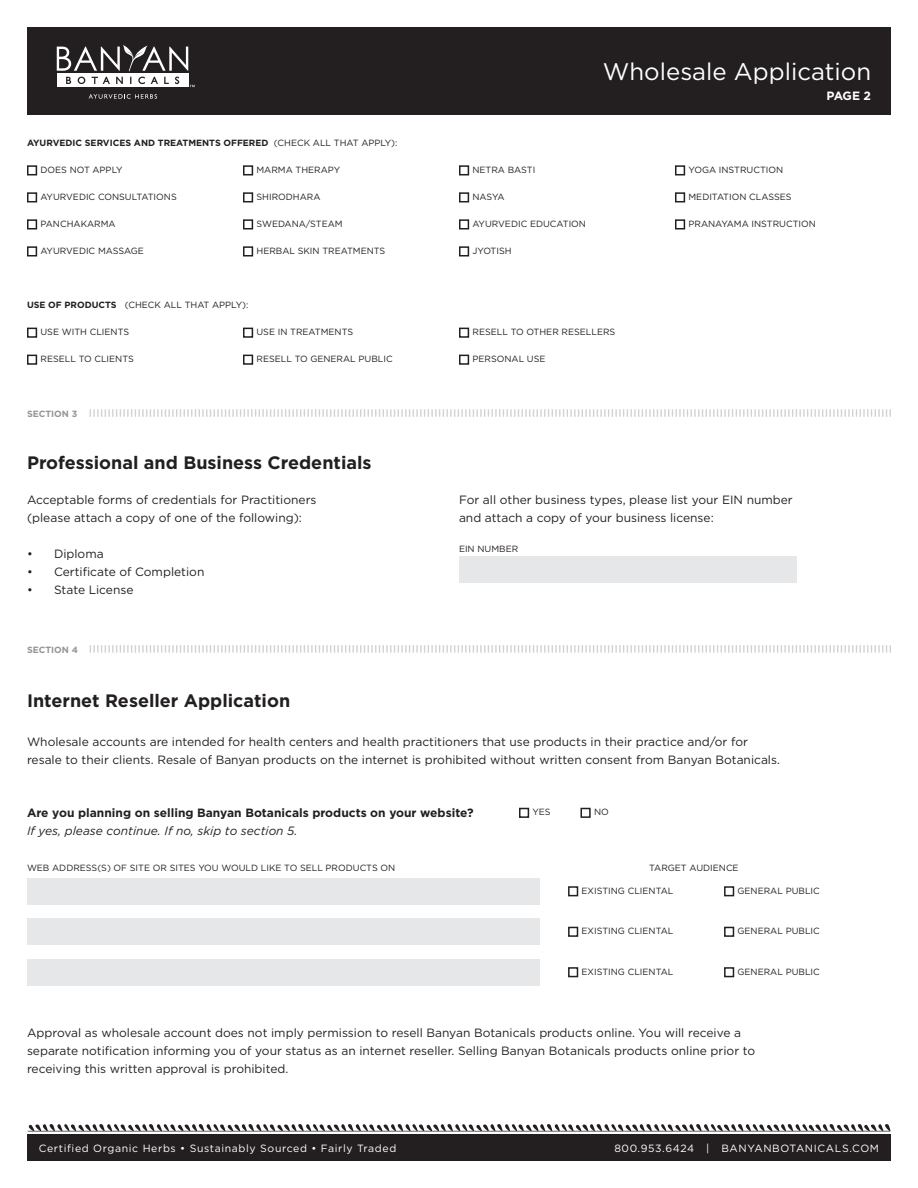
<style>
.page{position:relative;width:918px;height:1188px;background:#fff}
.page>*{position:absolute;margin:0;border:0;box-sizing:border-box;transform-origin:0 0}
.t1{font:24px "Gotham";color:#fff}
.t2{font:700 18px "Gotham";color:#231f20}
.t3{font:12px/18px "Gotham";color:#231f20}
.t4{font:700 12px "Gotham";color:#231f20}
.t5{font:italic 12px "Gotham";color:#231f20}
.t6{font:700 12px "Gotham";color:#fff}
.t7{font:10.5px "Gotham";letter-spacing:.06em;color:#fff}
.t8{font:9px "Gotham";color:#231f20}
.t9{font:700 9px "Gotham";color:#231f20}
.t10{font:9px "Gotham";letter-spacing:.14em;color:#231f20}
.t11{font:700 9px "Gotham";color:#939598}
.s1{font-weight:400}
</style>
<div class="page">
<svg style="left:27px;top:1124px;width:864px;height:8px"></svg>
<div style="left:27px;top:1134px;width:864px;height:27px;background:#231f20"></div>
<div style="left:27px;top:27px;width:864px;height:87px;background:#231f20"></div>
<div style="left:57px;top:74px;width:131px;height:13px;background:#fff"></div>
<svg style="left:66px;top:77px;width:5px;height:7px"></svg>
<svg style="left:78px;top:77px;width:7px;height:7px"></svg>
<svg style="left:92px;top:77px;width:18px;height:7px"></svg>
<svg style="left:116px;top:77px;width:7px;height:7px"></svg>
<svg style="left:138px;top:77px;width:7px;height:7px"></svg>
<svg style="left:151px;top:77px;width:7px;height:7px"></svg>
<svg style="left:164px;top:77px;width:5px;height:7px"></svg>
<svg style="left:175px;top:77px;width:4px;height:7px"></svg>
<svg style="left:57px;top:45px;width:131px;height:26px"></svg>
<svg style="left:89px;top:94px;width:68px;height:5px"></svg>
<div style="left:27px;top:165px;width:10px;height:10px;border:2px solid #231f20"></div>
<div style="left:27px;top:328px;width:10px;height:10px;border:2px solid #231f20"></div>
<div style="left:243px;top:165px;width:10px;height:10px;border:2px solid #231f20"></div>
<div style="left:243px;top:328px;width:10px;height:10px;border:2px solid #231f20"></div>
<div style="left:459px;top:165px;width:10px;height:10px;border:2px solid #231f20"></div>
<div style="left:519px;top:808px;width:10px;height:10px;border:2px solid #231f20"></div>
<div style="left:459px;top:328px;width:10px;height:10px;border:2px solid #231f20"></div>
<div style="left:675px;top:165px;width:10px;height:10px;border:2px solid #231f20"></div>
<div style="left:568px;top:886px;width:10px;height:10px;border:2px solid #231f20"></div>
<div style="left:568px;top:927px;width:10px;height:10px;border:2px solid #231f20"></div>
<div style="left:568px;top:967px;width:10px;height:10px;border:2px solid #231f20"></div>
<div style="left:724px;top:886px;width:10px;height:10px;border:2px solid #231f20"></div>
<div style="left:724px;top:927px;width:10px;height:10px;border:2px solid #231f20"></div>
<div style="left:724px;top:967px;width:10px;height:10px;border:2px solid #231f20"></div>
<div style="left:580px;top:808px;width:11px;height:10px;border:2px solid #231f20"></div>
<div style="left:27px;top:192px;width:10px;height:10px;border:2px solid #231f20"></div>
<div style="left:27px;top:355px;width:10px;height:10px;border:2px solid #231f20"></div>
<div style="left:243px;top:192px;width:10px;height:10px;border:2px solid #231f20"></div>
<div style="left:243px;top:355px;width:10px;height:10px;border:2px solid #231f20"></div>
<div style="left:459px;top:192px;width:10px;height:10px;border:2px solid #231f20"></div>
<div style="left:675px;top:192px;width:10px;height:10px;border:2px solid #231f20"></div>
<div style="left:459px;top:355px;width:10px;height:10px;border:2px solid #231f20"></div>
<div style="left:27px;top:219px;width:10px;height:11px;border:2px solid #231f20"></div>
<div style="left:27px;top:246px;width:10px;height:10px;border:2px solid #231f20"></div>
<div style="left:243px;top:219px;width:10px;height:11px;border:2px solid #231f20"></div>
<div style="left:243px;top:246px;width:10px;height:10px;border:2px solid #231f20"></div>
<div style="left:459px;top:219px;width:10px;height:11px;border:2px solid #231f20"></div>
<div style="left:675px;top:219px;width:10px;height:11px;border:2px solid #231f20"></div>
<div style="left:459px;top:246px;width:10px;height:10px;border:2px solid #231f20"></div>
<div style="left:459px;top:556px;width:337px;height:27px;background:#e6e7e9"></div>
<div style="left:27px;top:878px;width:513px;height:27px;background:#e6e7e9"></div>
<div style="left:27px;top:918px;width:513px;height:27px;background:#e6e7e9"></div>
<div style="left:27px;top:959px;width:513px;height:27px;background:#e6e7e9"></div>
<svg style="left:89px;top:409px;width:802px;height:8px"></svg>
<svg style="left:89px;top:645px;width:802px;height:8px"></svg>
<p class="t9" style="left:27px;top:138px;width:293px">Ayurvedic Services and Treatments Offered <span class="s1">(ch eck all</span></p>
<p class="t8" style="left:334px;top:138px;width:7px">that</p>
<p class="t8" style="left:361px;top:138px;width:7px">apply</p>
<p class="t8" style="left:391px;top:138px;width:8px">):</p>
<p class="t8" style="left:40px;top:165px;width:37px">does not</p>
<p class="t8" style="left:93px;top:165px;width:7px">apply</p>
<p class="t8" style="left:256px;top:165px;width:72px">Marma th erapy</p>
<p class="t8" style="left:40px;top:192px;width:65px">Ayurvedic cons</p>
<p class="t8" style="left:125px;top:192px;width:14px">ultations</p>
<p class="t8" style="left:256px;top:192px;width:64px">Shi rodhara</p>
<p class="t8" style="left:40px;top:219px;width:14px">Pancha</p>
<p class="t8" style="left:81px;top:219px;width:28px">karma</p>
<p class="t8" style="left:40px;top:246px;width:65px">Ayurvedic massa</p>
<p class="t8" style="left:131px;top:246px;width:15px">ge</p>
<p class="t8" style="left:257px;top:219px;width:37px">Sw edana</p>
<p class="t8" style="left:306px;top:219px;width:30px">/st eam</p>
<p class="t8" style="left:257px;top:246px;width:27px">Herbal</p>
<p class="t8" style="left:298px;top:246px;width:51px">skin treatm</p>
<p class="t8" style="left:361px;top:246px;width:13px">ents</p>
<p class="t9" style="left:27px;top:300px;width:144px">Use of Products <span class="s1">(ch eck all</span></p>
<p class="t8" style="left:185px;top:300px;width:7px">that</p>
<p class="t8" style="left:212px;top:300px;width:7px">apply</p>
<p class="t8" style="left:242px;top:300px;width:8px">):</p>
<p class="t8" style="left:40px;top:327px;width:29px">Us e with</p>
<p class="t8" style="left:90px;top:327px;width:28px">clients</p>
<p class="t8" style="left:40px;top:354px;width:82px">Resell to cli ents</p>
<p class="t8" style="left:256px;top:327px;width:60px">Use in treatm</p>
<p class="t8" style="left:329px;top:327px;width:13px">ents</p>
<p class="t8" style="left:256px;top:354px;width:121px">Resell to gen eral public</p>
<p class="t11" style="left:27px;top:408px;width:52px">section 3</p>
<h2 class="t2" style="left:27px;top:453px;width:346px">Professional and Business Credentials</h2>
<p class="t3" style="left:27px;top:491px;width:291px">Acceptable forms of credentials for Practitioners (please attach a copy of one of the following):</p>
<p class="t3" style="left:27px;top:545px;width:78px">• Diploma</p>
<p class="t3" style="left:27px;top:563px;width:179px">• Certificate of Completion</p>
<p class="t3" style="left:27px;top:581px;width:108px">• State License</p>
<p class="t11" style="left:27px;top:644px;width:52px">section 4</p>
<h2 class="t2" style="left:27px;top:690px;width:265px">Internet Reseller Application</h2>
<p class="t8" style="left:472px;top:165px;width:42px">Netra basti</p>
<h1 class="t1" style="left:603px;top:59px;width:270px">Wholesale Application</h1>
<p class="t6" style="left:827px;top:88px;width:46px">pag e 2</p>
<p class="t8" style="left:688px;top:165px;width:37px">Yoga inst</p>
<p class="t8" style="left:740px;top:165px;width:21px">ruction</p>
<p class="t8" style="left:472px;top:192px;width:15px">Nasya</p>
<p class="t8" style="left:688px;top:192px;width:27px">Meditation</p>
<p class="t8" style="left:749px;top:192px;width:7px">class</p>
<p class="t8" style="left:780px;top:192px;width:12px">es</p>
<p class="t8" style="left:473px;top:219px;width:85px">Ayurvedic education</p>
<p class="t8" style="left:689px;top:219px;width:21px">Pranayama</p>
<p class="t8" style="left:752px;top:219px;width:6px">inst</p>
<p class="t8" style="left:773px;top:219px;width:21px">ruction</p>
<p class="t8" style="left:473px;top:246px;width:12px">Jyotish</p>
<p class="t8" style="left:472px;top:327px;width:62px">Resell to oth</p>
<p class="t8" style="left:546px;top:327px;width:69px">er resellers</p>
<p class="t8" style="left:472px;top:354px;width:27px">Personal</p>
<p class="t8" style="left:527px;top:354px;width:20px">Us e</p>
<p class="t3" style="left:459px;top:491px;width:335px">For all other business types, please list your E IN number and attach a copy of your business license:</p>
<p class="t8" style="left:459px;top:544px;width:61px">EIN Number</p>
<p class="t3" style="left:27px;top:732px;width:755px">Wholesale accounts are intended for health centers and health practitioners that use products in their practice and/or for resale to their clients. Resale of Banyan products on the internet is prohibited without written consent from Banyan Botanicals.</p>
<p class="t4" style="left:27px;top:806px;width:448px">Are you planning on selling Banyan Botanicals products on your website?</p>
<p class="t5" style="left:27px;top:824px;width:272px">If yes, please continue. If no, skip to section 5.</p>
<p class="t8" style="left:533px;top:807px;width:18px">yes</p>
<p class="t8" style="left:594px;top:807px;width:8px">no</p>
<p class="t10" style="left:27px;top:863px;width:340px">Web address(s) of site or sites you would li ke to sell products</p>
<p class="t8" style="left:380px;top:863px;width:8px">on</p>
<p class="t8" style="left:649px;top:863px;width:91px">target audi ence</p>
<p class="t8" style="left:582px;top:886px;width:18px">Existin</p>
<p class="t8" style="left:618px;top:886px;width:38px">g Cli ental</p>
<p class="t8" style="left:582px;top:926px;width:18px">Existin</p>
<p class="t8" style="left:618px;top:926px;width:38px">g Cli ental</p>
<p class="t8" style="left:582px;top:967px;width:18px">Existin</p>
<p class="t8" style="left:618px;top:967px;width:38px">g Cli ental</p>
<p class="t8" style="left:738px;top:886px;width:67px">general public</p>
<p class="t8" style="left:738px;top:926px;width:67px">general public</p>
<p class="t8" style="left:738px;top:967px;width:67px">general public</p>
<p class="t3" style="left:27px;top:1024px;width:730px">Approval as wholesale account does not imply permission to resell Banyan Botanicals products online. You will receive a separate notification informing you of your status as an internet reseller. Selling Banyan Botanicals products online prior to receiving this written approval is prohibited.</p>
<p class="t7" style="left:39px;top:1143px;width:359px">Certified Organic Herbs • Sustainably Sourced • Fairly Traded</p>
<p class="t7" style="left:614px;top:1143px;width:266px">800.953.6424 | BANYANBOTANICALS.COM</p>
</div>
